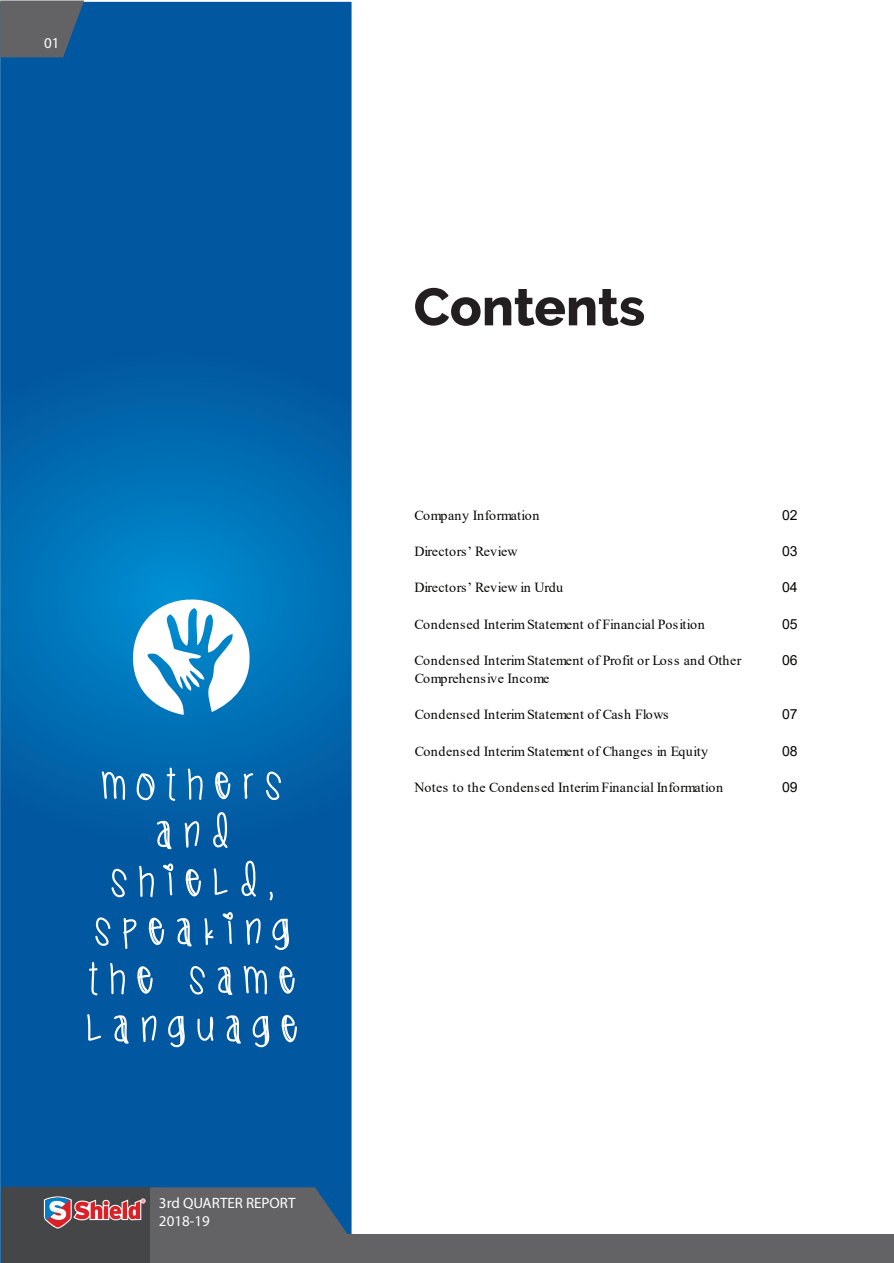
<style>
.page{position:relative;width:894px;height:1263px;background:#fff}
.page>*{position:absolute;margin:0;border:0;box-sizing:border-box;transform-origin:0 0}
.t1{font:15px/18px "Myriad Pro";color:#fff}
.t2{font:13.95px "Times New Roman";letter-spacing:.015em;color:#050504}
.t3{font:13.95px "Times New Roman";letter-spacing:-.025em;color:#050504}
.t4{font:13.95px "Arial";letter-spacing:-.015em;color:#050504}
</style>
<div class="page">
<svg style="left:0;top:2px;width:351px;height:1261px;background:#015fa7"></svg>
<svg style="left:149px;top:1187px;width:744px;height:76px;fill:#636366"></svg>
<div style="left:2px;top:1187px;width:147px;height:76px;background:#454647"></div>
<svg style="left:44px;top:1196px;width:102px;height:32px"></svg>
<svg style="left:415px;top:288px;width:228px;height:38px"></svg>
<svg style="left:102px;top:771px;width:23px;height:29px"></svg>
<svg style="left:136px;top:773px;width:19px;height:27px"></svg>
<svg style="left:167px;top:767px;width:8px;height:34px"></svg>
<svg style="left:188px;top:768px;width:15px;height:32px"></svg>
<svg style="left:215px;top:771px;width:15px;height:28px"></svg>
<svg style="left:243px;top:773px;width:10px;height:26px"></svg>
<svg style="left:266px;top:771px;width:15px;height:29px"></svg>
<svg style="left:157px;top:821px;width:14px;height:28px"></svg>
<svg style="left:184px;top:821px;width:15px;height:26px"></svg>
<svg style="left:213px;top:812px;width:14px;height:36px"></svg>
<svg style="left:111px;top:868px;width:15px;height:29px"></svg>
<svg style="left:139px;top:865px;width:15px;height:32px"></svg>
<svg style="left:163px;top:863px;width:10px;height:32px"></svg>
<svg style="left:185px;top:869px;width:16px;height:27px"></svg>
<svg style="left:213px;top:868px;width:14px;height:27px"></svg>
<svg style="left:241px;top:860px;width:15px;height:36px"></svg>
<svg style="left:269px;top:891px;width:4px;height:9px"></svg>
<svg style="left:95px;top:917px;width:15px;height:29px"></svg>
<svg style="left:123px;top:918px;width:13px;height:31px"></svg>
<svg style="left:149px;top:917px;width:15px;height:28px"></svg>
<svg style="left:177px;top:918px;width:14px;height:28px"></svg>
<svg style="left:204px;top:918px;width:9px;height:27px"></svg>
<svg style="left:222px;top:912px;width:11px;height:32px"></svg>
<svg style="left:246px;top:918px;width:14px;height:27px"></svg>
<svg style="left:272px;top:918px;width:17px;height:32px"></svg>
<svg style="left:89px;top:962px;width:9px;height:33px"></svg>
<svg style="left:110px;top:963px;width:15px;height:31px"></svg>
<svg style="left:137px;top:966px;width:16px;height:27px"></svg>
<svg style="left:190px;top:965px;width:15px;height:29px"></svg>
<svg style="left:218px;top:966px;width:14px;height:29px"></svg>
<svg style="left:243px;top:965px;width:24px;height:29px"></svg>
<svg style="left:279px;top:966px;width:15px;height:27px"></svg>
<svg style="left:87px;top:1014px;width:14px;height:26px"></svg>
<svg style="left:114px;top:1015px;width:15px;height:28px"></svg>
<svg style="left:142px;top:1015px;width:14px;height:27px"></svg>
<svg style="left:168px;top:1015px;width:17px;height:32px"></svg>
<svg style="left:197px;top:1016px;width:16px;height:25px"></svg>
<svg style="left:226px;top:1015px;width:15px;height:28px"></svg>
<svg style="left:252px;top:1015px;width:17px;height:32px"></svg>
<svg style="left:281px;top:1014px;width:16px;height:28px"></svg>
<svg style="left:132px;top:597px;width:119px;height:118px"></svg>
<svg style="left:0;top:1px;width:84px;height:56px;background:#56616d"></svg>
<p class="t1" style="left:44px;top:33px;width:17px">01</p>
<p class="t2" style="left:414px;top:505px;width:126px">Company Information</p>
<p class="t4" style="left:781px;top:505px;width:17px">02</p>
<p class="t2" style="left:414px;top:541px;width:104px">Directors’ Review</p>
<p class="t4" style="left:781px;top:541px;width:17px">03</p>
<p class="t3" style="left:414px;top:578px;width:150px">Directors’ Review in Urdu</p>
<p class="t4" style="left:781px;top:578px;width:17px">04</p>
<p class="t2" style="left:414px;top:614px;width:291px">Condensed InterimStatement of Financial Position</p>
<p class="t4" style="left:781px;top:614px;width:17px">05</p>
<p class="t2" style="left:414px;top:650px;width:328px">Condensed InterimStatement of Profit or Loss and Other</p>
<p class="t4" style="left:781px;top:650px;width:17px">06</p>
<p class="t2" style="left:414px;top:668px;width:136px">Comprehensive Income</p>
<p class="t2" style="left:414px;top:705px;width:255px">Condensed InterimStatement of Cash Flows</p>
<p class="t4" style="left:782px;top:705px;width:17px">07</p>
<p class="t2" style="left:414px;top:741px;width:295px">Condensed InterimStatement of Changes in Equity</p>
<p class="t4" style="left:782px;top:741px;width:17px">08</p>
<p class="t2" style="left:414px;top:777px;width:310px">Notes to the Condensed InterimFinancial Information</p>
<p class="t4" style="left:781px;top:777px;width:17px">09</p>
<p class="t1" style="left:159px;top:1194px;width:138px">3rd QUARTER REPORT<br>2018-19</p>
</div>
